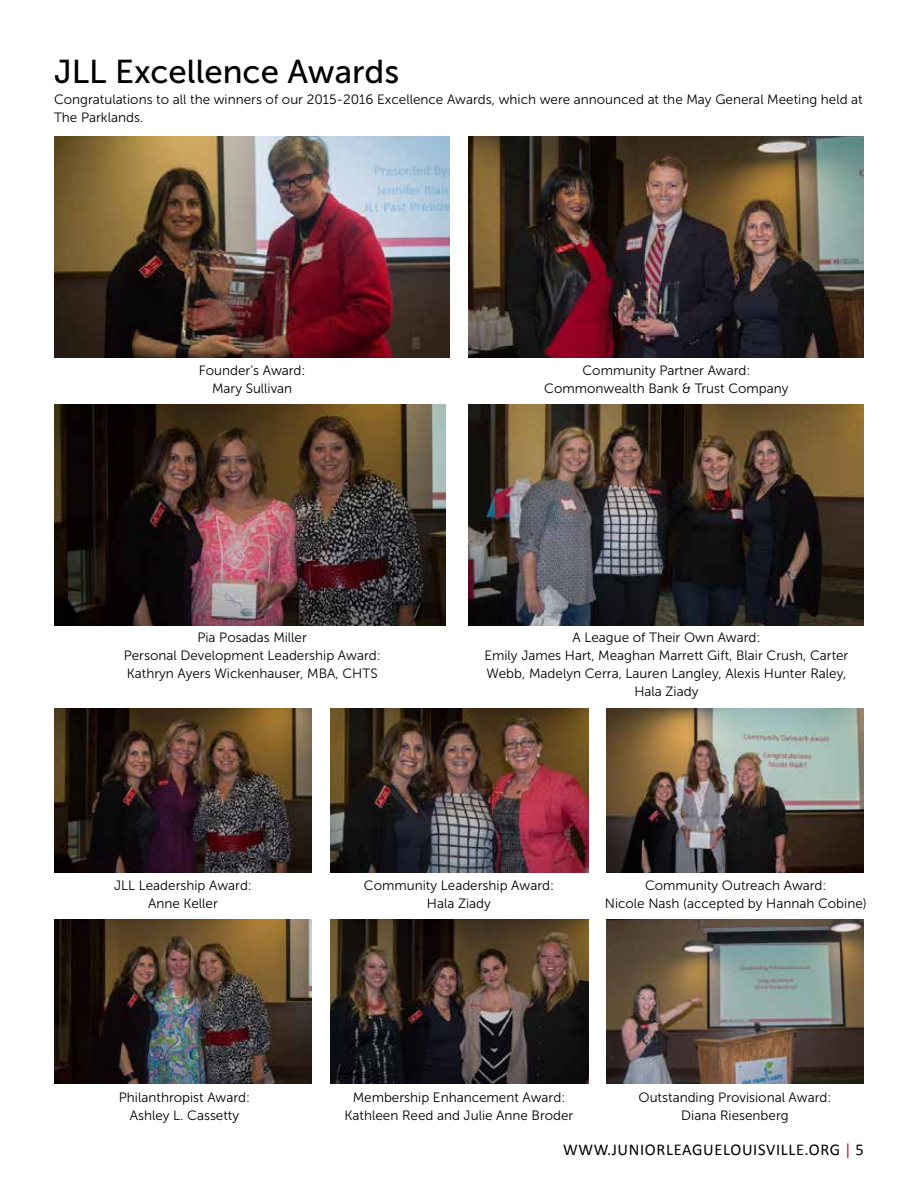
<style>
.page{position:relative;width:918px;height:1188px;background:#fff}
.page>*{position:absolute;margin:0;border:0;box-sizing:border-box;transform-origin:0 0}
.t1{font:33px "Museo Sans 500";color:#000005}
.t2{font:16.5px "Calibri";letter-spacing:.04em;color:#000005}
.t3{font:13.5px/18px "Museo Sans 300";color:#000;text-align:center}
.s1{color:#bd202e}
</style>
<div class="page">
<img style="left:606px;top:919px;width:258px;height:165px">
<img style="left:606px;top:708px;width:258px;height:165px">
<img style="left:330px;top:919px;width:258px;height:165px">
<img style="left:54px;top:136px;width:395px;height:222px">
<img style="left:54px;top:404px;width:392px;height:222px">
<img style="left:54px;top:708px;width:258px;height:165px">
<img style="left:469px;top:136px;width:395px;height:222px">
<img style="left:469px;top:404px;width:395px;height:222px">
<img style="left:330px;top:708px;width:258px;height:165px">
<img style="left:54px;top:919px;width:258px;height:165px">
<h1 class="t1" style="left:54px;top:54px;width:347px">JLL Excellence Awards</h1>
<p class="t3" style="left:54px;top:91px;width:810px;text-align:left">Congratulations to all the winners of our 2015-2016 Excellence Awards, which were announced at the May General Meeting held at<br>The Parklands.</p>
<p class="t3" style="left:199px;top:361px;width:108px">Founder’s Award:<br>Mary Sullivan</p>
<p class="t3" style="left:124px;top:629px;width:258px">Pia Posadas Miller<br>Personal Development Leadership Award:<br>Kathryn Ayers Wickenhauser, MBA, CHTS</p>
<p class="t3" style="left:544px;top:361px;width:246px">Community Partner Award:<br>Commonwealth Bank &amp; Trust Company</p>
<p class="t3" style="left:484px;top:629px;width:366px">A League of Their Own Award:<br>Emily James Hart, Meaghan Marrett Gift, Blair Crush, Carter Webb, Madelyn Cerra, Lauren Langley, Alexis Hunter Raley, Hala Ziady</p>
<p class="t3" style="left:114px;top:876px;width:139px">JLL Leadership Award:<br>Anne Keller</p>
<p class="t3" style="left:119px;top:1088px;width:133px">Philanthropist Award:<br>Ashley L. Cassetty</p>
<p class="t3" style="left:364px;top:876px;width:192px">Community Leadership Award:<br>Hala Ziady</p>
<p class="t3" style="left:605px;top:876px;width:263px">Community Outreach Award:<br>Nicole Nash (accepted by Hannah Cobine)</p>
<p class="t3" style="left:345px;top:1088px;width:230px">Membership Enhancement Award:<br>Kathleen Reed and Julie Anne Broder</p>
<p class="t3" style="left:639px;top:1088px;width:194px">Outstanding Provisional Award:<br>Diana Riesenberg</p>
<p class="t2" style="left:563px;top:1139px;width:302px">WWW.JUNIORLEAGUELOUISVILLE.ORG <span class="s1">|</span> 5</p>
</div>
